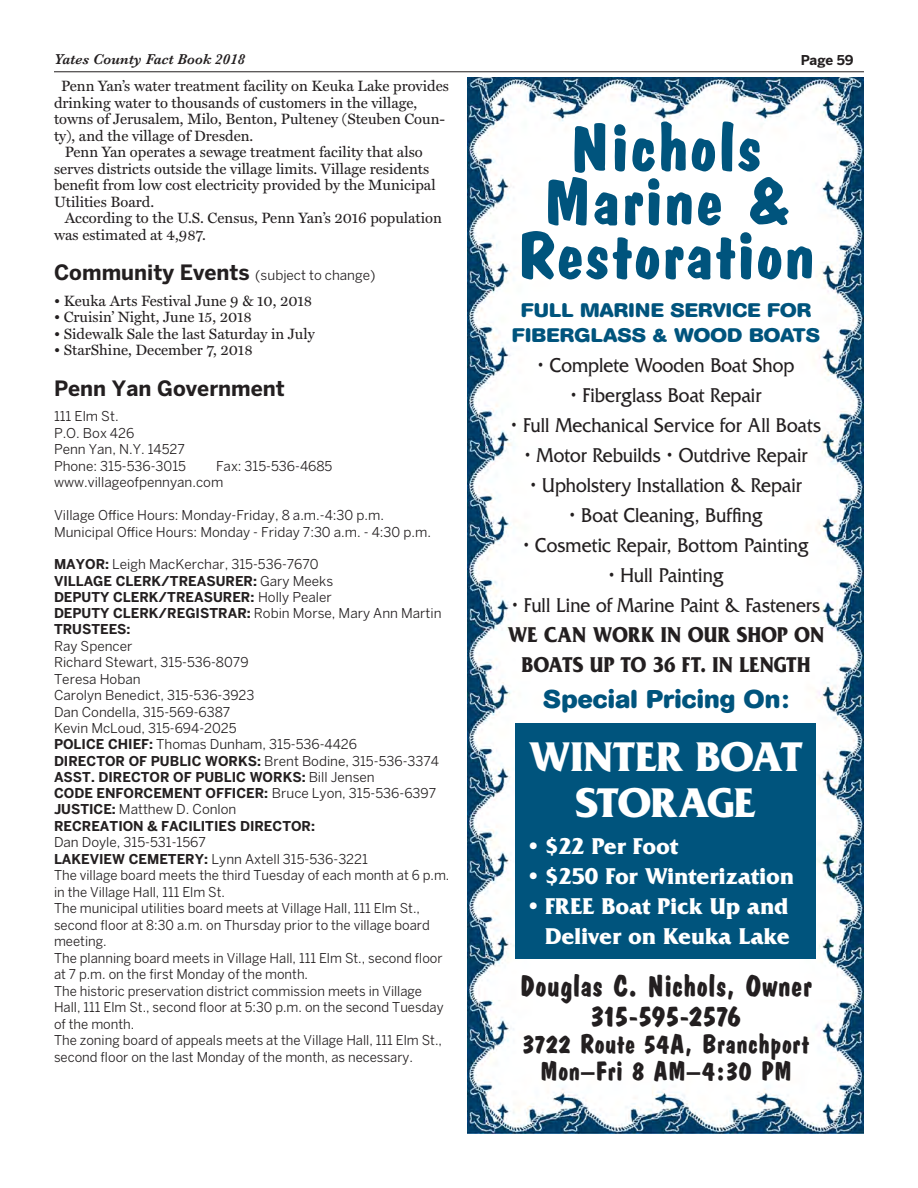
<style>
.page{position:relative;width:918px;height:1188px;background:#fff}
.page>*{position:absolute;margin:0;border:0;box-sizing:border-box;transform-origin:0 0}
.t1{font:700 66px/54px "Dom Casual";letter-spacing:-.01em;color:#00547d;text-align:center;scale:1.1 1}
.t2{font:700 43.5px/46.5px "Friz Quadrata";letter-spacing:-.005em;color:#fff;text-align:center}
.t3{font:700 30px/30px "Dom Casual";letter-spacing:-.01em;color:#231f20;text-align:center}
.t4{font:700 27px/27px "Dom Casual";letter-spacing:-.005em;color:#231f20;text-align:center}
.t5{font:700 25.5px "AG Book Rounded";letter-spacing:.01em;color:#00547d;scale:1.05 1}
.t6{font:700 24px/30px "Friz Quadrata";letter-spacing:.005em;color:#fff;text-align:right}
.t7{font:700 22.5px/30px "Friz Quadrata";letter-spacing:.005em;color:#231f20;text-align:center;scale:.9 1}
.t8{font:21px "Friz Quadrata";color:#231f20;scale:.9 1}
.Box_head{font:700 21px "Benton Sans";color:#231f20}
.t9{font:700 19.5px/25.5px "AG Book Rounded";letter-spacing:.01em;color:#00547d;text-align:center;scale:1.1 1}
.t10{font:15px/16.5px "Miller Text";color:#231f20}
.t11{font:italic 600 15px "Baskerville";color:#231f20}
.Box_type{font:13.5px/16.5px "Benton Sans";color:#231f20}
.Box_type-2{font:700 13.5px "Benton Sans";color:#231f20}
.Box_head-2{font:13.5px "Benton Sans";color:#231f20}
.s1{font-weight:700;font-size:21px}
.s2{font-weight:700}
.s3{font-weight:400}
</style>
<div class="page">
<hr style="left:54px;top:72px;width:810px;height:1px;background:#231f20">
<img style="left:468px;top:78px;width:396px;height:1055px">
<div style="left:515px;top:723px;width:301px;height:235px;background:#00547d"></div>
<p class="t11" style="left:54px;top:50px;width:193px">Yates County Fact Book 2018</p>
<p class="Box_type-2" style="left:801px;top:52px;width:54px">Page 59</p>
<p class="t10" style="left:54px;top:78px;width:396px;text-indent:7px">Penn Yan’s water treatment facility on Keuka Lake provides drinking water to thousands of customers in the village, towns of Jerusalem, Milo, Benton, Pulteney (Steuben Coun&shy;ty), and the village of Dresden.</p>
<p class="t10" style="left:54px;top:144px;width:383px;text-indent:11px">Penn Yan operates a sewage treatment facility that also serves districts outside the village limits. Village residents benefit from low cost electricity provided by the Municipal Utilities Board.</p>
<p class="t10" style="left:54px;top:210px;width:389px;text-indent:11px">According to the U.S. Census, Penn Yan’s 2016 population was estimated at 4,987.</p>
<p class="Box_head-2" style="left:54px;top:267px;width:323px"><span class="s1">Community Events</span> (subject to change)</p>
<p class="t10" style="left:54px;top:293px;width:260px">• Keuka Arts Festival June 9 &amp; 10, 2018</p>
<p class="t10" style="left:54px;top:309px;width:199px">• Cruisin’ Night, June 15, 2018</p>
<p class="t10" style="left:54px;top:326px;width:262px">• Sidewalk Sale the last Saturday in July</p>
<p class="t10" style="left:54px;top:342px;width:200px">• StarShine, December 7, 2018</p>
<p class="Box_head" style="left:54px;top:376px;width:232px">Penn Yan Government</p>
<p class="Box_type" style="left:54px;top:408px;width:66px">111 Elm St.</p>
<p class="Box_type" style="left:54px;top:424px;width:82px">P.O. Box 426</p>
<p class="Box_type" style="left:54px;top:441px;width:132px">Penn Yan, N.Y. 14527</p>
<p class="Box_type" style="left:54px;top:457px;width:134px">Phone: 315-536-3015</p>
<p class="Box_type" style="left:216px;top:457px;width:118px">Fax: 315-536-4685</p>
<p class="Box_type" style="left:54px;top:474px;width:171px">www.villageofpennyan.com</p>
<p class="Box_type" style="left:54px;top:507px;width:331px">Village Office Hours: Monday-Friday, 8 a.m.-4:30 p.m.</p>
<p class="Box_type" style="left:54px;top:523px;width:378px">Municipal Office Hours: Monday - Friday 7:30 a.m. - 4:30 p.m.</p>
<p class="Box_type" style="left:54px;top:556px;width:266px"><span class="s2">MAYOR:</span> Leigh MacKerchar, 315-536-7670</p>
<p class="Box_type-2" style="left:54px;top:573px;width:281px">VILLAGE CLERK/TREASURER: <span class="s3">Gary Meeks</span></p>
<p class="Box_type-2" style="left:54px;top:589px;width:279px">DEPUTY CLERK/TREASURER: <span class="s3">Holly Pealer</span></p>
<p class="Box_type" style="left:54px;top:605px;width:389px"><span class="s2">DEPUTY CLERK/REGISTRAR:</span> Robin Morse, Mary Ann Martin</p>
<p class="Box_type-2" style="left:54px;top:621px;width:78px">TRUSTEES:</p>
<p class="Box_type" style="left:54px;top:637px;width:80px">Ray Spencer</p>
<p class="Box_type" style="left:54px;top:654px;width:196px">Richard Stewart, 315-536-8079</p>
<p class="Box_type" style="left:54px;top:670px;width:88px">Teresa Hoban</p>
<p class="Box_type" style="left:54px;top:687px;width:202px">Carolyn Benedict, 315-536-3923</p>
<p class="Box_type" style="left:54px;top:703px;width:178px">Dan Condella, 315-569-6387</p>
<p class="Box_type" style="left:54px;top:720px;width:184px">Kevin McLoud, 315-694-2025</p>
<p class="Box_type" style="left:54px;top:736px;width:305px"><span class="s2">POLICE CHIEF:</span> Thomas Dunham, 315-536-4426</p>
<p class="Box_type" style="left:54px;top:752px;width:387px"><span class="s2">DIRECTOR OF PUBLIC WORKS:</span> Brent Bodine, 315-536-3374</p>
<p class="Box_type-2" style="left:54px;top:769px;width:322px">ASST. DIRECTOR OF PUBLIC WORKS: <span class="s3">Bill Jensen</span></p>
<p class="Box_type-2" style="left:54px;top:785px;width:384px">CODE ENFORCEMENT OFFICER: <span class="s3">Bruce Lyon, 315-536-6397</span></p>
<p class="Box_type" style="left:54px;top:801px;width:184px"><span class="s2">JUSTICE:</span> Matthew D. Conlon</p>
<p class="Box_type-2" style="left:54px;top:818px;width:263px">RECREATION &amp; FACILITIES DIRECTOR:</p>
<p class="Box_type" style="left:54px;top:834px;width:153px">Dan Doyle, 315-531-1567</p>
<p class="Box_type" style="left:54px;top:850px;width:316px"><span class="s2">LAKEVIEW CEMETERY:</span> Lynn Axtell 315-536-3221</p>
<p class="Box_type" style="left:54px;top:867px;width:397px">The village board meets the third Tuesday of each month at 6 p.m. in the Village Hall, 111 Elm St.</p>
<p class="Box_type" style="left:54px;top:900px;width:377px">The municipal utilities board meets at Village Hall, 111 Elm St., second floor at 8:30 a.m. on Thursday prior to the village board meeting.</p>
<p class="Box_type" style="left:54px;top:949px;width:390px">The planning board meets in Village Hall, 111 Elm St., second floor at 7 p.m. on the first Monday of the month.</p>
<p class="Box_type" style="left:54px;top:982px;width:391px">The historic preservation district commission meets in Village<br>Hall, 111 Elm St., second floor at 5:30 p.m. on the second Tuesday of the month.</p>
<p class="Box_type" style="left:54px;top:1032px;width:390px">The zoning board of appeals meets at the Village Hall, 111 Elm St., second floor on the last Monday of the month, as necessary.</p>
<p class="t1" style="left:516px;top:121px;width:274px">Nichols<br>Marine &amp;<br>Restoration</p>
<p class="t9" style="left:512px;top:298px;width:282px">FULL MARINE SERVICE FOR<br>FIBERGLASS &amp; WOOD BOATS</p>
<p class="t8" style="left:538px;top:354px;width:287px">• Complete Wooden Boat Shop</p>
<p class="t8" style="left:570px;top:384px;width:214px">• Fiberglass Boat Repair</p>
<p class="t8" style="left:511px;top:414px;width:346px">• Full Mechanical Service for All Boats</p>
<p class="t8" style="left:524px;top:444px;width:316px">• Motor Rebuilds • Outdrive Repair</p>
<p class="t8" style="left:530px;top:474px;width:304px">• Upholstery Installation &amp; Repair</p>
<p class="t8" style="left:569px;top:504px;width:216px">• Boat Cleaning, Buffing</p>
<p class="t8" style="left:523px;top:534px;width:319px">• Cosmetic Repair, Bottom Painting</p>
<p class="t8" style="left:608px;top:564px;width:130px">• Hull Painting</p>
<p class="t8" style="left:512px;top:594px;width:344px">• Full Line of Marine Paint &amp; Fasteners</p>
<p class="t7" style="left:508px;top:620px;width:353px">WE CAN WORK IN OUR SHOP ON<br>BOATS UP TO 36 FT. IN LENGTH</p>
<p class="t5" style="left:543px;top:685px;width:235px">Special Pricing On:</p>
<p class="t2" style="left:529px;top:734px;width:275px">WINTER BOAT<br>STORAGE</p>
<p class="t6" style="left:529px;top:831px;width:151px">• $22 Per Foot</p>
<p class="t6" style="left:529px;top:861px;width:267px">• $250 For Winterization</p>
<p class="t6" style="left:529px;top:891px;width:263px">• FREE Boat Pick Up and<br>Deliver on Keuka Lake</p>
<p class="t3" style="left:520px;top:971px;width:294px">Douglas C. Nichols, Owner<br>315-595-2576</p>
<p class="t4" style="left:522px;top:1030px;width:289px">3722 Route 54A, Branchport<br>Mon–Fri 8 AM–4:30 PM</p>
</div>
